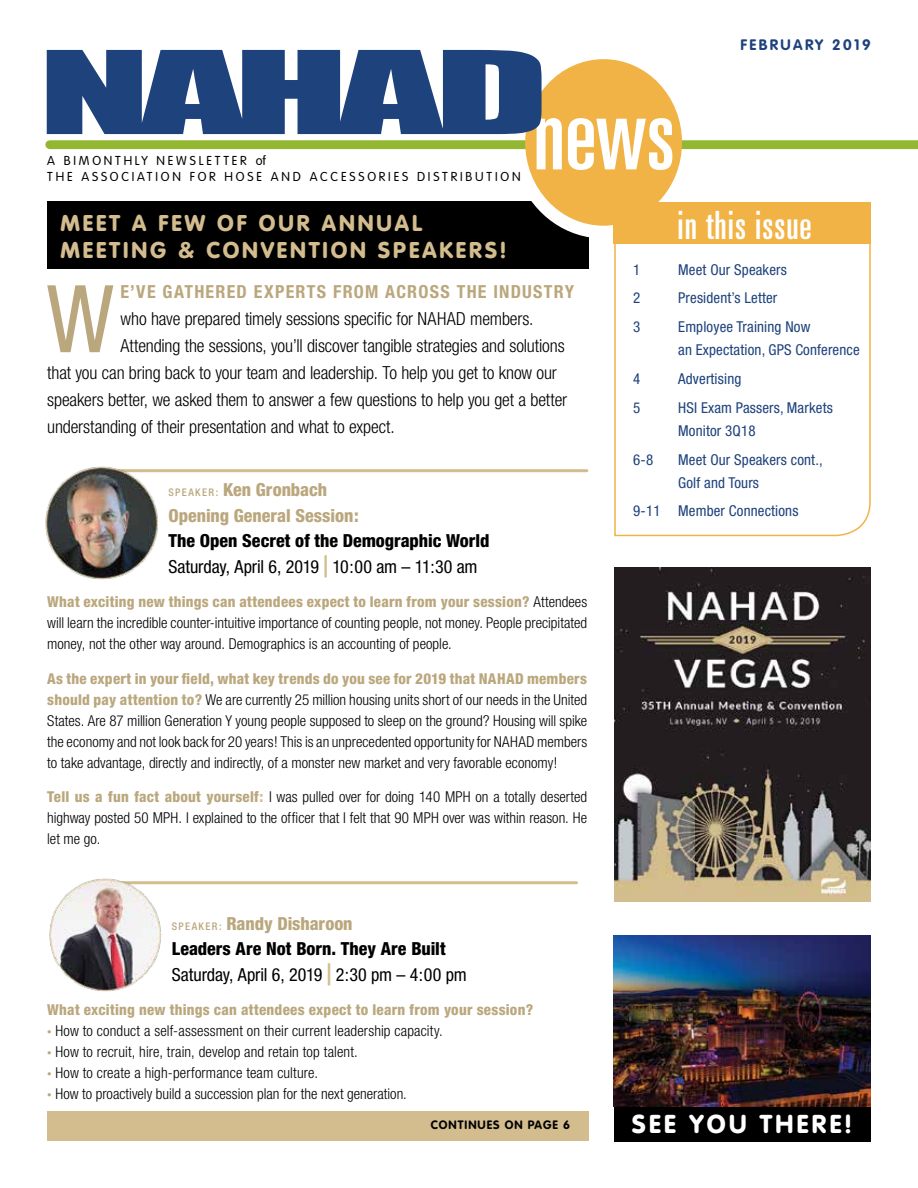
<style>
.page{position:relative;width:918px;height:1188px;background:#fff}
.page>*{position:absolute;margin:0;border:0;box-sizing:border-box;transform-origin:0 0}
.t1{font:ultra-condensed 100.95px "Univers";color:#fff;scale:.94 1}
.t2{font:condensed 93.6px "Helvetica Neue";color:#baa77d}
.t3{font:ultra-condensed 39px "Univers";letter-spacing:.03em;color:#fff;scale:.94 1}
.t4{font:900 25.5px "VAG Rounded";letter-spacing:.13em;color:#fff}
.t5{font:900 22.5px/27px "VAG Rounded";letter-spacing:.13em;color:#d3bc8e}
.t6{font:300 condensed 18px "Helvetica Neue";letter-spacing:-.01em;color:#000}
.t7{font:condensed 18px/25.5px "Helvetica Neue";letter-spacing:-.01em;color:#000}
.t8{font:800 condensed 18px/25.5px "Helvetica Neue";color:#baa77d}
.t9{font:700 condensed 18px "Helvetica Neue";letter-spacing:.07em;color:#baa77d}
.t10{font:300 condensed 15px/21px "Helvetica Neue";letter-spacing:.005em;color:#000;text-align:justify}
.t11{font:condensed 15px/23.2px "Helvetica Neue";letter-spacing:.01em;color:#1e427c}
.t12{font:800 condensed 15px "Helvetica Neue";letter-spacing:.015em;color:#baa77d}
.t13{font:700 15px "VAG Rounded";letter-spacing:.16em;color:#1e427c}
.t14{font:300 12.75px/16.5px "VAG Rounded";letter-spacing:.22em;color:#000}
.t15{font:700 12px "VAG Rounded";letter-spacing:.08em;color:#000}
.s1{font-weight:500;font-size:10.5px}
.s2{font-weight:800}
.s3{font-weight:800;font-size:29.85px;color:#d3bc8e}
.s4{font-weight:800;color:#baa77d}
.s5{font-weight:800;color:#d3bc8e}
.s6{font-weight:500;font-size:10.5px;color:#baa77d}
.s7{font-size:9px;color:#baa77d}
</style>
<div class="page">
<div style="left:47px;top:202px;width:541px;height:67px;background:#000"></div>
<div style="left:47px;top:1111px;width:541px;height:30px;background:#d3bc8e"></div>
<svg style="left:499px;top:149px;width:206px;height:102px"></svg>
<div style="left:50px;top:140px;width:868px;height:9px;background:#92b832"></div>
<div style="left:525px;top:59px;width:157px;height:167px;background:#f1b345;border-radius:50%"></div>
<svg style="left:47px;top:50px;width:495px;height:84px;background:#426091"></svg>
<hr style="left:105px;top:881px;width:472px;height:3px;background:#d3bc8e">
<img style="left:49px;top:878px;width:113px;height:114px">
<hr style="left:101px;top:469px;width:486px;height:3px;background:#d3bc8e">
<img style="left:45px;top:466px;width:114px;height:114px">
<div style="left:615px;top:1105px;width:256px;height:36px;background:#000"></div>
<div style="left:614px;top:202px;width:257px;height:41px;background:#f1b345"></div>
<svg style="left:614px;top:243px;width:257px;height:294px"></svg>
<img style="left:615px;top:567px;width:256px;height:335px">
<img style="left:614px;top:935px;width:257px;height:172px">
<p class="t13" style="left:740px;top:35px;width:132px">FEBRUARY 2019</p>
<p class="t14" style="left:47px;top:152px;width:475px">A BIMONTHLY NEWSLETTER of<br>THE ASSOCIATION FOR HOSE AND ACCESSORIES DISTRIBUTION</p>
<h3 class="t5" style="left:60px;top:209px;width:447px">MEET A FEW OF OUR ANNUAL<br>MEETING &amp; CONVENTION SPEAKERS!</h3>
<h1 class="t1" style="left:533px;top:76px;width:152px">news</h1>
<h3 class="t3" style="left:678px;top:203px;width:144px">in this issue</h3>
<h2 class="t2" style="left:46px;top:265px;width:69px">W</h2>
<p class="t9" style="left:121px;top:281px;width:455px">E’VE GATHERED EXPERTS FROM ACROSS THE INDUSTRY</p>
<p class="t6" style="left:121px;top:309px;width:414px">who have prepared timely sessions specific for NAHAD members.</p>
<p class="t6" style="left:121px;top:336px;width:446px">Attending the sessions, you’ll discover tangible strategies and solutions</p>
<p class="t6" style="left:47px;top:363px;width:511px">that you can bring back to your team and leadership. To help you get to know our</p>
<p class="t6" style="left:47px;top:390px;width:522px">speakers better, we asked them to answer a few questions to help you get a better</p>
<p class="t6" style="left:47px;top:417px;width:349px">understanding of their presentation and what to expect.</p>
<p class="t8" style="left:168px;top:477px;width:192px"><span class="s1">SPEAKER :</span> Ken Gronbach<br>Opening General Session:</p>
<p class="t7" style="left:168px;top:528px;width:322px"><span class="s2">The Open Secret of the Demographic World<br></span>Saturday, April 6, 2019 <span class="s3">|</span> 10:00 am – 11:30 am</p>
<p class="t10" style="left:47px;top:591px;width:542px"><span class="s4">What exciting new things can attendees expect to learn from your session?</span> Attendees will learn the incredible counter-intuitive importance of counting people, not money. People precipitated money, not the other way around. Demographics is an accounting of people.</p>
<p class="t10" style="left:47px;top:668px;width:542px"><span class="s4">As the expert in your field, what key trends do you see for 2019 that NAHAD members should pay attention to?</span> We are currently 25 million housing units short of our needs in the United States. Are 87 million Generation Y young people supposed to sleep on the ground? Housing will spike the economy and not look back for 20 years! This is an unprecedented opportunity for NAHAD members to take advantage, directly and indirectly, of a monster new market and very favorable economy!</p>
<p class="t10" style="left:47px;top:786px;width:541px"><span class="s4">Tell us a fun fact about yourself</span><span class="s5">:</span> I was pulled over for doing 140 MPH on a totally deserted highway posted 50 MPH. I explained to the officer that I felt that 90 MPH over was within reason. He let me go.</p>
<p class="t7" style="left:172px;top:910px;width:296px"><span class="s6">SPEAKER :</span> <span class="s4">Randy Disharoon<br></span><span class="s2">Leaders Are Not Born. They Are Built<br></span>Saturday, April 6, 2019 <span class="s3">|</span> 2:30 pm – 4:00 pm</p>
<p class="t12" style="left:47px;top:1001px;width:488px">What exciting new things can attendees expect to learn from your session?</p>
<p class="t10" style="left:47px;top:1020px;width:397px"><span class="s7">•</span> How to conduct a self-assessment on their current leadership capacity.</p>
<p class="t10" style="left:47px;top:1041px;width:312px"><span class="s7">•</span> How to recruit, hire, train, develop and retain top talent.</p>
<p class="t10" style="left:47px;top:1062px;width:272px"><span class="s7">•</span> How to create a high-performance team culture.</p>
<p class="t10" style="left:47px;top:1083px;width:361px"><span class="s7">•</span> How to proactively build a succession plan for the next generation.</p>
<p class="t15" style="left:431px;top:1117px;width:141px">CONTINUES ON PAGE 6</p>
<p class="t11" style="left:633px;top:258px;width:9px">1</p>
<p class="t11" style="left:678px;top:258px;width:110px">Meet Our Speakers</p>
<p class="t11" style="left:633px;top:286px;width:9px">2</p>
<p class="t11" style="left:678px;top:286px;width:101px">President’s Letter</p>
<p class="t11" style="left:633px;top:315px;width:9px">3</p>
<p class="t11" style="left:678px;top:315px;width:183px">Employee Training Now<br>an Expectation, GPS Conference</p>
<p class="t11" style="left:633px;top:367px;width:9px">4</p>
<p class="t11" style="left:678px;top:367px;width:65px">Advertising</p>
<p class="t11" style="left:633px;top:396px;width:9px">5</p>
<p class="t11" style="left:678px;top:396px;width:156px">HSI Exam Passers, Markets<br>Monitor 3Q18</p>
<p class="t11" style="left:633px;top:448px;width:21px">6-8</p>
<p class="t11" style="left:678px;top:448px;width:146px">Meet Our Speakers cont.,<br>Golf and Tours</p>
<p class="t11" style="left:633px;top:499px;width:167px">9-11 Member Connections</p>
<h3 class="t4" style="left:632px;top:1108px;width:221px">SEE YOU THERE!</h3>
</div>
